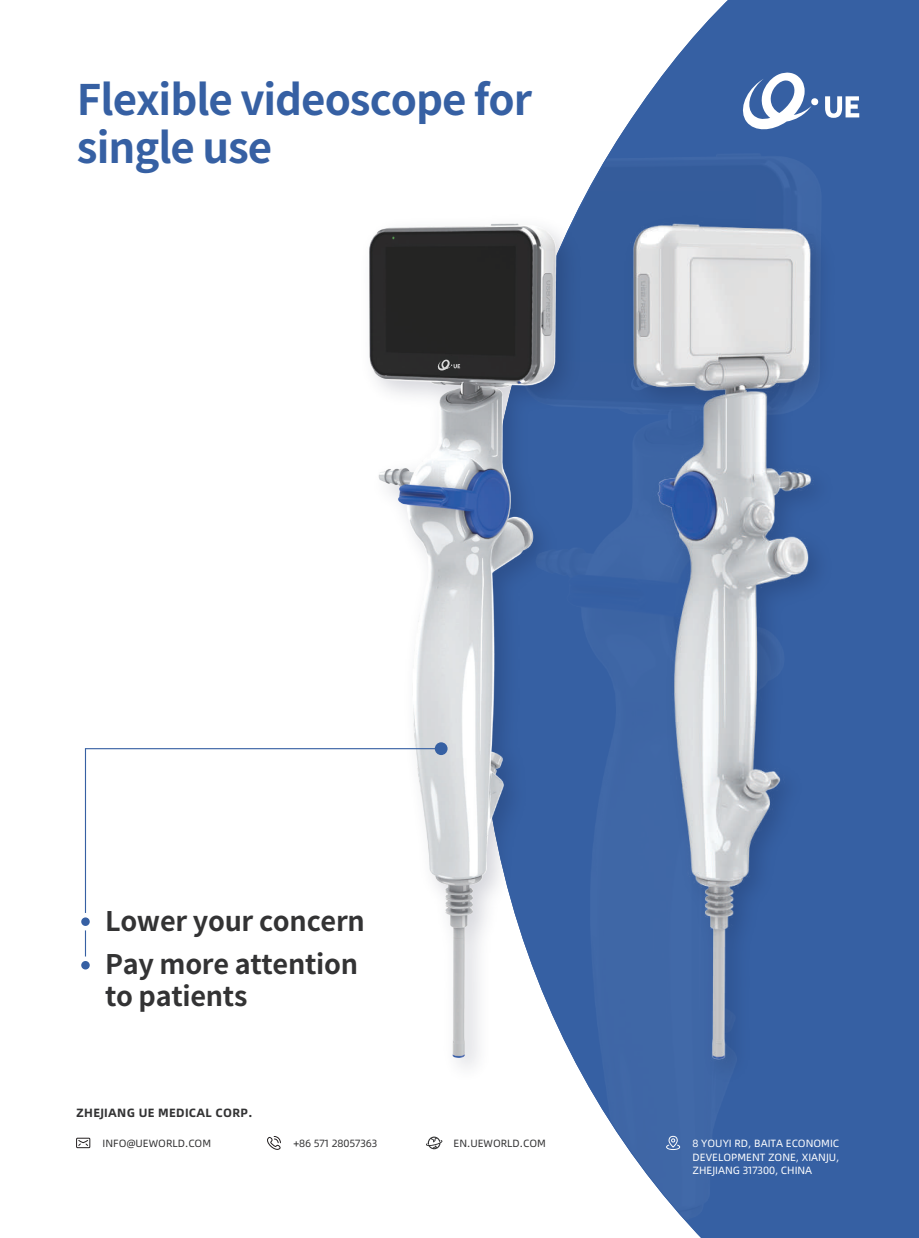
<style>
.page{position:relative;width:919px;height:1238px;background:#fff}
.page>*{position:absolute;margin:0;border:0;box-sizing:border-box;transform-origin:0 0}
.t1{font:700 42px/48px "Source Han Sans SC";letter-spacing:-.025em;color:#3660a3}
.t2{font:700 27px/43.5px "Source Han Sans SC";letter-spacing:-.01em;color:#333334}
.t3{font:700 12px "Alibaba Pu Hui Ti";letter-spacing:.025em;color:#333334}
.t4{font:10.5px/13.5px "Alibaba Pu Hui Ti";color:#fff;text-align:justify}
.t5{font:10.5px "Alibaba Pu Hui Ti";color:#333334}
</style>
<div class="page">
<div style="left:833px;top:0;width:85px;height:1237px;background:#3660a3"></div>
<img style="left:593px;top:0;width:240px;height:1237px">
<svg style="left:738px;top:72px;width:80px;height:60px"></svg>
<svg style="left:825px;top:96px;width:34px;height:22px"></svg>
<img style="left:618px;top:180px;width:242px;height:938px">
<img style="left:618px;top:198px;width:208px;height:875px">
<img style="left:563px;top:180px;width:55px;height:938px">
<img style="left:369px;top:223px;width:194px;height:844px">
<div style="left:440px;top:356px;width:18px;height:19px;background:#292a2a"></div>
<svg style="left:437px;top:359px;width:23px;height:12px"></svg>
<svg style="left:84px;top:747px;width:358px;height:218px"></svg>
<div style="left:435px;top:742px;width:12px;height:13px;background:#3660a3;border-radius:50%"></div>
<svg style="left:81px;top:912px;width:13px;height:18px"></svg>
<svg style="left:81px;top:956px;width:13px;height:14px"></svg>
<svg style="left:426px;top:1136px;width:16px;height:13px"></svg>
<div style="left:668px;top:1135px;width:9px;height:12px;border:1px solid #fff;border-radius:4px"></div>
<svg style="left:665px;top:1137px;width:15px;height:13px"></svg>
<svg style="left:76px;top:1137px;width:15px;height:11px"></svg>
<svg style="left:267px;top:1136px;width:14px;height:14px"></svg>
<h1 class="t1" style="left:77px;top:76px;width:456px">Flexible videoscope for single use</h1>
<h2 class="t2" style="left:105px;top:899px;width:261px">Lower your concern<br>Pay more attention</h2>
<h2 class="t2" style="left:105px;top:974px;width:144px">to patients</h2>
<p class="t3" style="left:76px;top:1102px;width:178px">ZHEJIANG UE MEDICAL CORP.</p>
<p class="t5" style="left:103px;top:1135px;width:110px">INFO@UEWORLD.COM</p>
<p class="t5" style="left:293px;top:1135px;width:85px">+86 571 28057363</p>
<p class="t5" style="left:453px;top:1135px;width:94px">EN.UEWORLD.COM</p>
<p class="t4" style="left:692px;top:1135px;width:148px">8 YOUYI RD, BAITA ECONOMIC DEVELOPMENT ZONE, XIANJU, ZHEJIANG 317300, CHINA</p>
</div>
